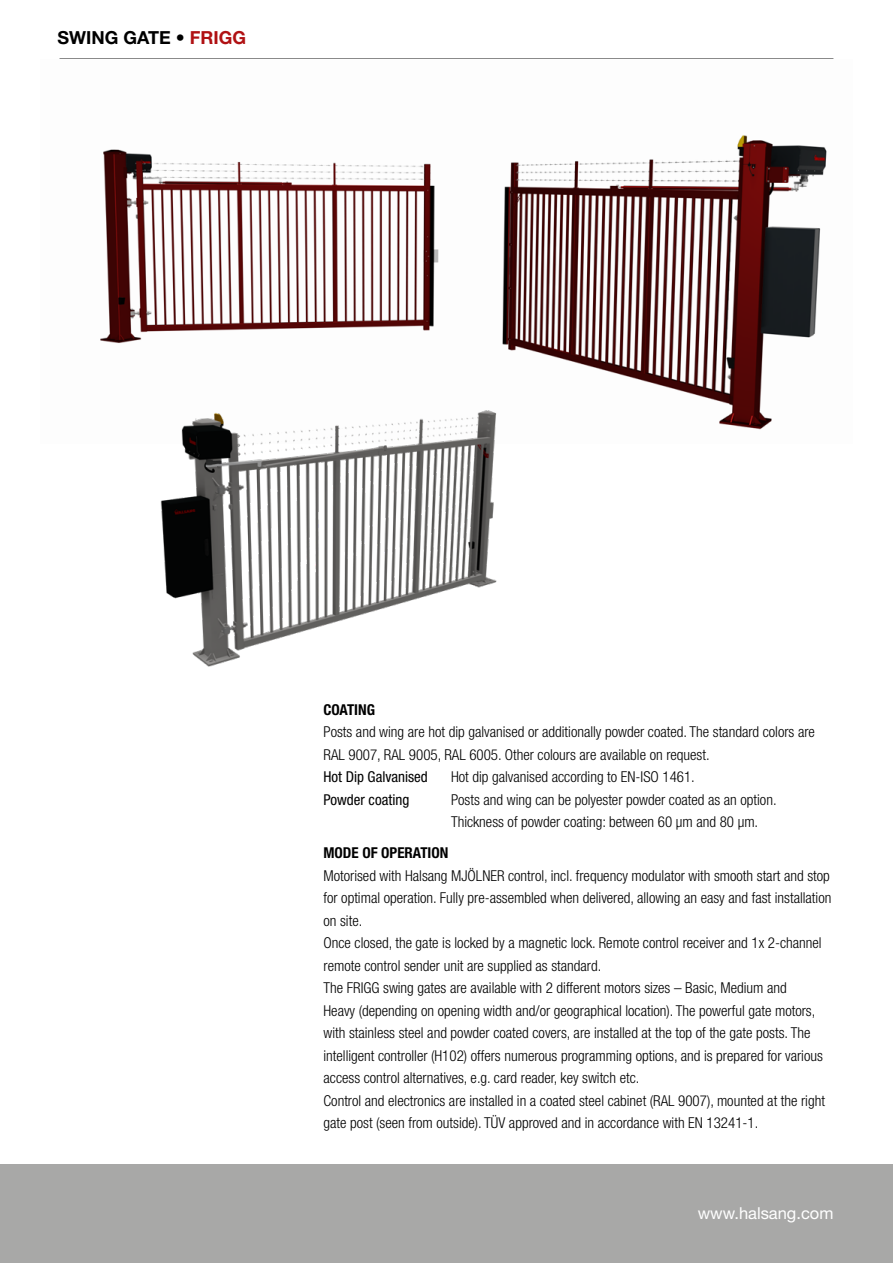
<style>
.page{position:relative;width:893px;height:1263px;background:#fff}
.page>*{position:absolute;margin:0;border:0;box-sizing:border-box;transform-origin:0 0}
.t1{font:700 18px "Helvetica Neue LT Std";color:#000}
.t2{font:16.5px "Helvetica Neue LT Std";color:#fff}
.t3{font:300 condensed 15px/22.5px "Helvetica Neue LT Std";color:#000}
.t4{font:condensed 15px "Helvetica Neue LT Std";color:#000}
.t5{font:700 condensed 15px "Helvetica Neue LT Std";color:#000}
.s1{color:#b01113}
</style>
<div class="page">
<div style="left:0;top:1164px;width:893px;height:99px;background:#a8a8a7"></div>
<hr style="left:60px;top:58px;width:773px;height:3px;background:#878787">
<img style="left:60px;top:60px;width:773px;height:370px">
<img style="left:103px;top:387px;width:441px;height:280px">
<p class="t1" style="left:57px;top:26px;width:190px">SWING GATE • <span class="s1">FRIGG</span></p>
<p class="t5" style="left:323px;top:700px;width:53px">COATING</p>
<p class="t3" style="left:323px;top:721px;width:493px">Posts and wing are hot dip galvanised or additionally powder coated. The standard colors are<br>RAL 9007, RAL 9005, RAL 6005. Other colours are available on request.</p>
<p class="t4" style="left:323px;top:768px;width:106px">Hot Dip Galvanised</p>
<p class="t3" style="left:451px;top:766px;width:245px">Hot dip galvanised according to EN-ISO 1461.</p>
<p class="t4" style="left:323px;top:791px;width:87px">Powder coating</p>
<p class="t3" style="left:451px;top:788px;width:327px">Posts and wing can be polyester powder coated as an option.<br>Thickness of powder coating: between 60 μm and 80 μm.</p>
<p class="t5" style="left:323px;top:844px;width:126px">MODE OF OPERATION</p>
<p class="t3" style="left:323px;top:864px;width:509px">Motorised with Halsang MJÖLNER control, incl. frequency modulator with smooth start and stop for optimal operation. Fully pre-assembled when delivered, allowing an easy and fast installation on site.<br>Once closed, the gate is locked by a magnetic lock. Remote control receiver and 1x 2-channel remote control sender unit are supplied as standard.<br>The FRIGG swing gates are available with 2 different motors sizes – Basic, Medium and<br>Heavy (depending on opening width and/or geographical location). The powerful gate motors, with stainless steel and powder coated covers, are installed at the top of the gate posts. The intelligent controller (H102) offers numerous programming options, and is prepared for various access control alternatives, e.g. card reader, key switch etc.<br>Control and electronics are installed in a coated steel cabinet (RAL 9007), mounted at the right gate post (seen from outside). TÜV approved and in accordance with EN 13241-1.</p>
<p class="t2" style="left:698px;top:1203px;width:137px">www.halsang.com</p>
</div>
